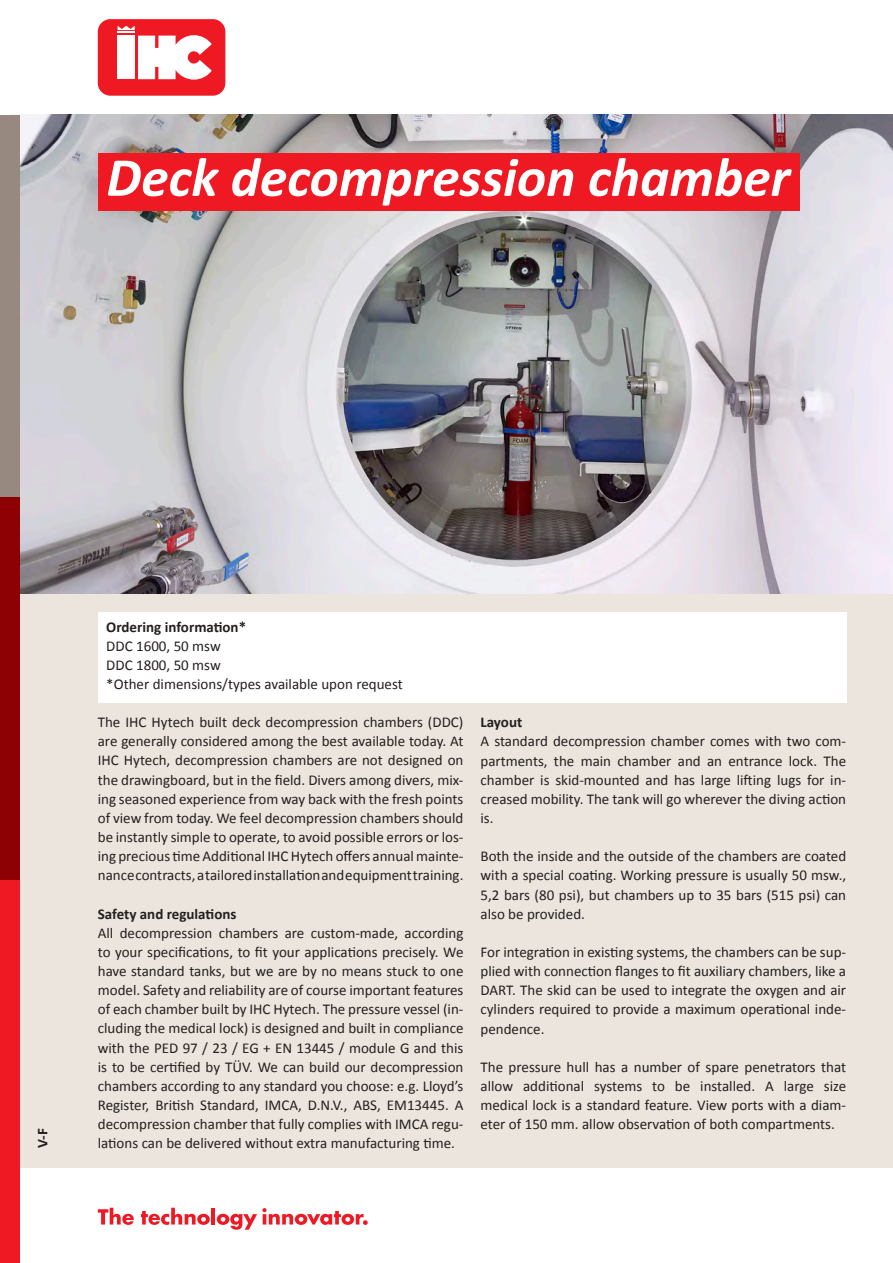
<style>
.page{position:relative;width:893px;height:1263px;background:#fff}
.page>*{position:absolute;margin:0;border:0;box-sizing:border-box;transform-origin:0 0}
.t1{font:italic 700 55.5px "Calibri";color:#fff}
.t2{font:15px/19.2px "Calibri";color:#241f1f;text-align:justify}
.t3{font:700 15px "Calibri";color:#241f1f}
</style>
<div class="page">
<div style="left:0;top:115px;width:893px;height:1052px;background:#ece5de"></div>
<img style="left:19px;top:115px;width:874px;height:478px">
<div style="left:0;top:115px;width:19px;height:382px;background:#97897f"></div>
<div style="left:0;top:497px;width:19px;height:383px;background:#8d0003"></div>
<div style="left:0;top:880px;width:19px;height:383px;background:#ef1923"></div>
<div style="left:98px;top:153px;width:701px;height:57px;background:#ef1923"></div>
<div style="left:98px;top:19px;width:127px;height:77px;background:#ef1923;border-radius:13px"></div>
<svg style="left:118px;top:26px;width:94px;height:54px"></svg>
<svg style="left:98px;top:1208px;width:36px;height:17px"></svg>
<svg style="left:141px;top:1208px;width:69px;height:17px"></svg>
<hr style="left:211px;top:1208px;width:4px;height:16px;background:#ef1923">
<svg style="left:217px;top:1208px;width:151px;height:22px"></svg>
<div style="left:98px;top:612px;width:748px;height:91px;background:#fff"></div>
<h1 class="t1" style="left:106px;top:142px;width:685px">Deck decompression chamber</h1>
<p class="t3" style="left:33px;top:1148px;width:21px;rotate:-90deg">V-F</p>
<p class="t3" style="left:106px;top:617px;width:141px">Ordering information*</p>
<p class="t2" style="left:106px;top:636px;width:298px;text-align:left">DDC 1600, 50 msw<br>DDC 1800, 50 msw<br>*Other dimensions/types available upon request</p>
<p class="t2" style="left:98px;top:713px;width:367px">The IHC Hytech built deck decompression chambers (DDC) are generally considered among the best available today. At IHC Hytech, decompression chambers are not designed on the drawingboard, but in the field. Divers among divers, mix&shy;ing seasoned experience from way back with the fresh points of view from today. We feel decompression chambers should be instantly simple to operate, to avoid possible errors or los&shy;ing precious time Additional IHC Hytech offers annual mainte&shy;nance contracts, a tailored installation and equipment training.</p>
<p class="t3" style="left:98px;top:904px;width:140px">Safety and regulations</p>
<p class="t2" style="left:98px;top:923px;width:367px">All decompression chambers are custom-made, according to your specifications, to fit your applications precisely. We have standard tanks, but we are by no means stuck to one model. Safety and reliability are of course important features of each chamber built by IHC Hytech. The pressure vessel (in&shy;cluding the medical lock) is designed and built in compliance with the PED 97 / 23 / EG + EN 13445 / module G and this is to be certified by TÜV. We can build our decompression chambers according to any standard you choose: e.g. Lloyd’s Register, British Standard, IMCA, D.N.V., ABS, EM13445. A decompression chamber that fully complies with IMCA regu&shy;lations can be delivered without extra manufacturing time.</p>
<p class="t3" style="left:480px;top:713px;width:43px">Layout</p>
<p class="t2" style="left:480px;top:732px;width:367px">A standard decompression chamber comes with two com&shy;partments, the main chamber and an entrance lock. The chamber is skid-mounted and has large lifting lugs for in&shy;creased mobility. The tank will go wherever the diving action is.</p>
<p class="t2" style="left:480px;top:847px;width:367px">Both the inside and the outside of the chambers are coated with a special coating. Working pressure is usually 50 msw., 5,2 bars (80 psi), but chambers up to 35 bars (515 psi) can also be provided.</p>
<p class="t2" style="left:480px;top:942px;width:367px">For integration in existing systems, the chambers can be sup&shy;plied with connection flanges to fit auxiliary chambers, like a DART. The skid can be used to integrate the oxygen and air cylinders required to provide a maximum operational inde&shy;pendence.</p>
<p class="t2" style="left:480px;top:1057px;width:367px">The pressure hull has a number of spare penetrators that allow additional systems to be installed. A large size medical lock is a standard feature. View ports with a diam&shy;eter of 150 mm. allow observation of both compartments.</p>
</div>
